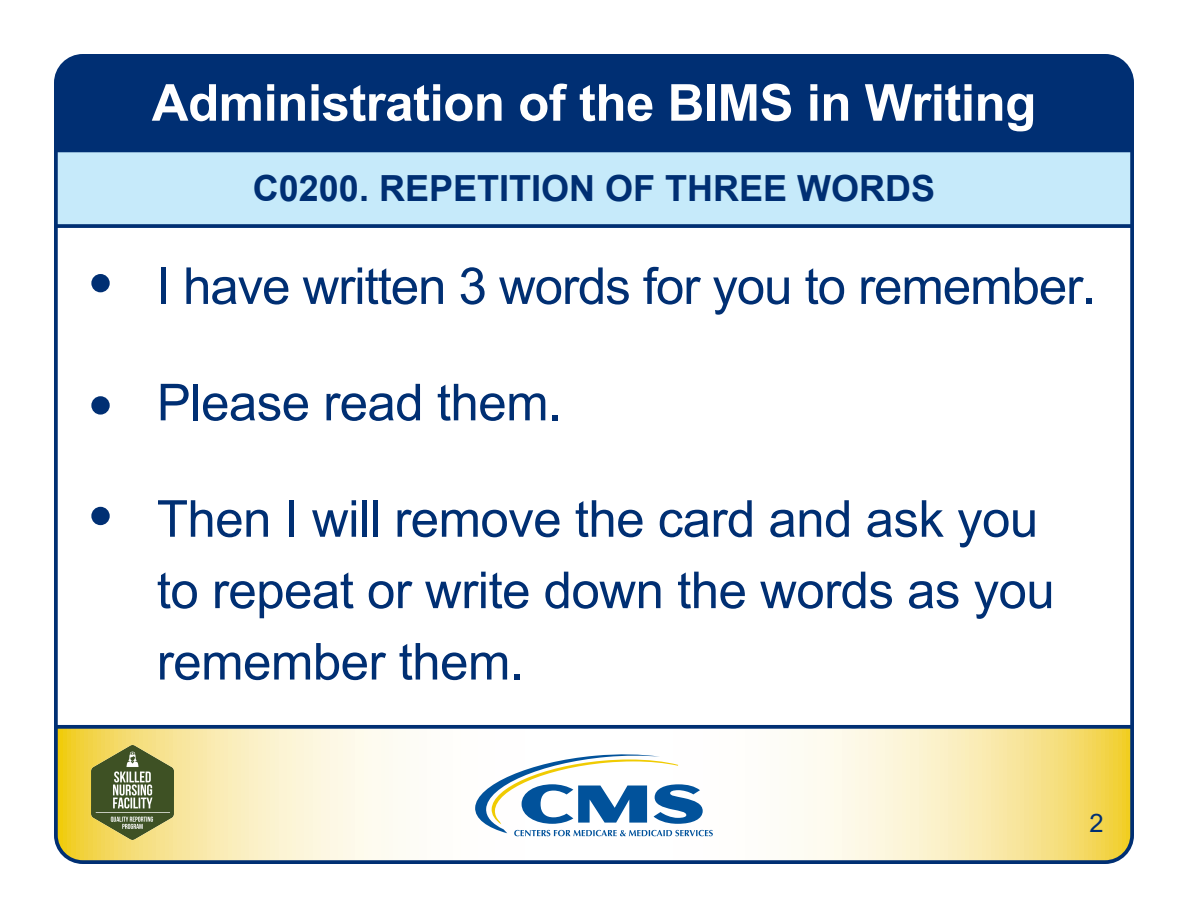
<style>
.page{position:relative;width:1188px;height:918px;background:#fff}
.page>*{position:absolute;margin:0;border:0;box-sizing:border-box;transform-origin:0 0}
.t1{font:51px/71.4px "Arial";letter-spacing:-.01em;color:#002f73}
.t2{font:51px "Arial";letter-spacing:-.02em;color:#002f73}
.t3{font:700 51px "Arial";letter-spacing:-.01em;color:#fff}
.t4{font:700 36px "Arial";color:#002f73}
.t5{font:25.5px "Arial";color:#002f73}
.s1{font-style:inherit}
</style>
<div class="page">
<div style="left:56px;top:56px;width:1076px;height:94px;background:#002f73"></div>
<div style="left:56px;top:150px;width:1076px;height:76px;background:#c6eafa"></div>
<svg style="left:59px;top:729px;width:1070px;height:130px"></svg>
<hr style="left:56px;top:148px;width:1076px;height:4px;background:#002f73">
<svg style="left:59px;top:224px;width:1070px;height:4px;background:#0c3a7b"></svg>
<svg style="left:59px;top:725px;width:1070px;height:4px;background:#113c79"></svg>
<svg style="left:475px;top:754px;width:238px;height:82px"></svg>
<div style="left:54px;top:54px;width:1080px;height:810px;border:4px solid #002f73;border-radius:27px"></div>
<img style="left:91px;top:745px;width:83px;height:94px">
<p class="t3" style="left:152px;top:74px;width:886px">Administration of the BIMS in Writing</p>
<h2 class="t4" style="left:253px;top:168px;width:684px">C0200. REPETITION OF THREE WORDS</h2>
<p class="t2" style="left:89px;top:257px;width:1009px">• I have written 3 words for you to <span class="s1">remember.</span></p>
<p class="t2" style="left:89px;top:374px;width:475px">• Please read them.</p>
<p class="t1" style="left:157px;top:483px;width:899px;text-indent:-68px">• <span class="s1">Then I will remove the card and ask</span> you to repeat or write down the words as you remember them.</p>
<p class="t5" style="left:1089px;top:805px;width:16px">2</p>
</div>
